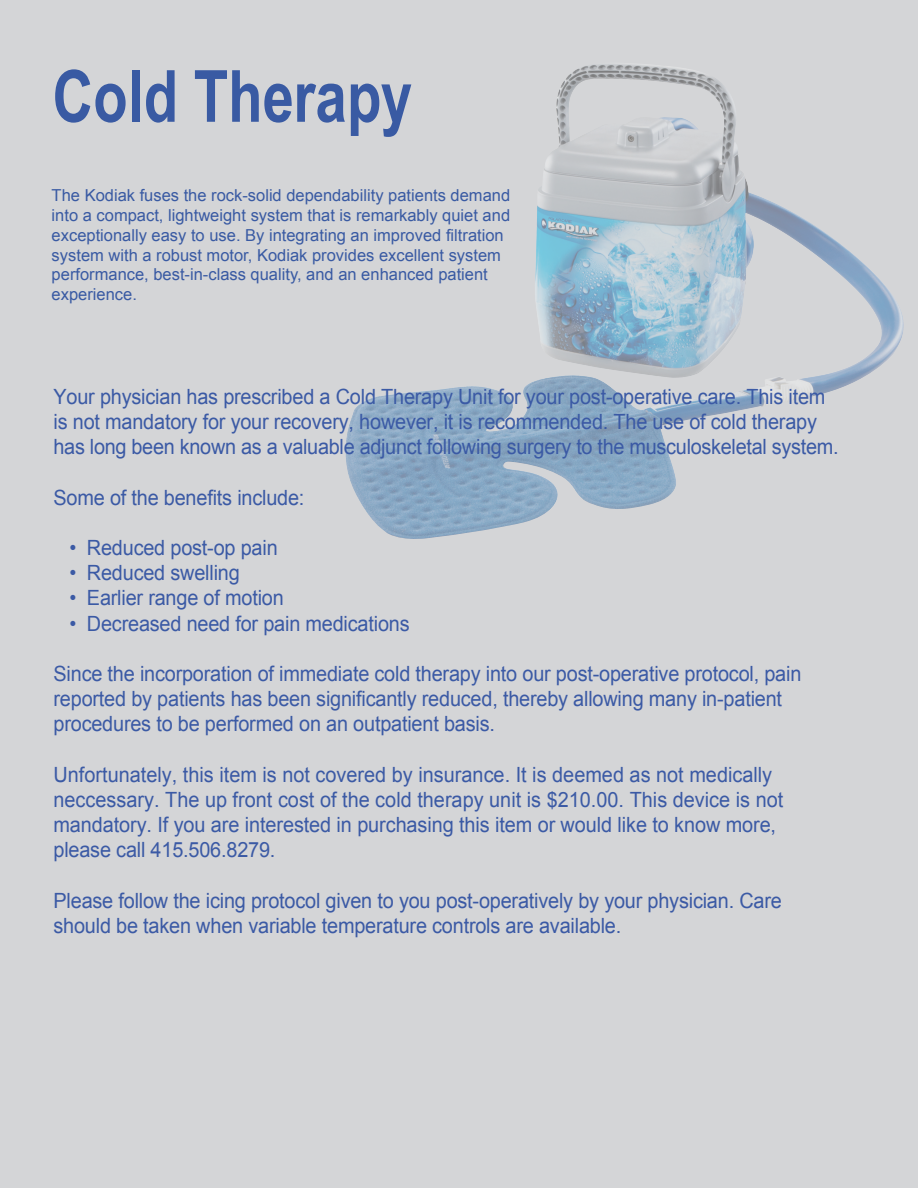
<style>
.page{position:relative;width:918px;height:1188px;background:#d4d5d7}
.page>*{position:absolute;margin:0;border:0;box-sizing:border-box;transform-origin:0 0}
.t1{font:700 72px "Arial";color:#395aa3;scale:.78 1}
.t2{font:21px/25.2px "Arial";letter-spacing:-.01em;color:#3b5aa5;scale:.95 1}
.t3{font:16.5px/19.8px "Arial";color:#395aa3}
</style>
<div class="page">
<img style="left:345px;top:64px;width:559px;height:475px">
<h1 class="t1" style="left:52px;top:48px;width:463px">Cold Therapy</h1>
<p class="t3" style="left:52px;top:186px;width:460px">The Kodiak fuses the rock-solid dependability patients demand into a compact, lightweight system that is remarkably quiet and exceptionally easy to use. By integrating an improved filtration system with a robust motor, Kodiak provides excellent system performance, best-in-class quality, and an enhanced patient experience.</p>
<p class="t2" style="left:54px;top:384px;width:828px">Your physician has prescribed a Cold Therapy Unit for your post-operative care. This item is not mandatory for your recovery, however, it is recommended. The use of cold therapy has long been known as a valuable adjunct following surgery to the musculoskeletal system.</p>
<p class="t2" style="left:54px;top:485px;width:266px">Some of the benefits include:</p>
<p class="t2" style="left:70px;top:535px;width:221px">• Reduced post-op pain</p>
<p class="t2" style="left:70px;top:560px;width:181px">• Reduced swelling</p>
<p class="t2" style="left:70px;top:586px;width:227px">• Earlier range of motion</p>
<p class="t2" style="left:70px;top:611px;width:360px">• Decreased need for pain medications</p>
<p class="t2" style="left:54px;top:661px;width:789px">Since the incorporation of immediate cold therapy into our post-operative protocol, pain reported by patients has been significantly reduced, thereby allowing many in-patient procedures to be performed on an outpatient basis.</p>
<p class="t2" style="left:54px;top:762px;width:770px">Unfortunately, this item is not covered by insurance. It is deemed as not medically neccessary. The up front cost of the cold therapy unit is $210.00. This device is not mandatory. If you are interested in purchasing this item or would like to know more, please call 415.506.8279.</p>
<p class="t2" style="left:54px;top:888px;width:768px">Please follow the icing protocol given to you post-operatively by your physician. Care should be taken when variable temperature controls are available.</p>
</div>
